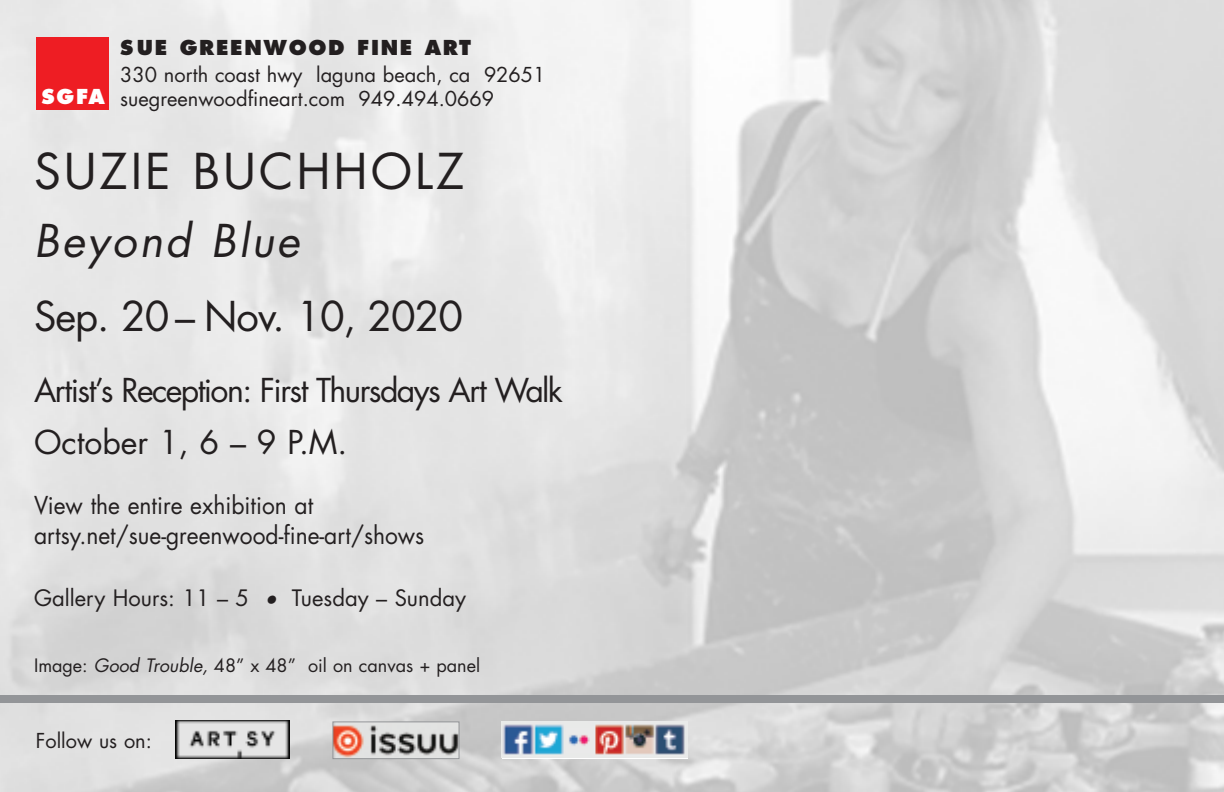
<style>
.page{position:relative;width:1224px;height:792px;background:#fff}
.page>*{position:absolute;margin:0;border:0;box-sizing:border-box;transform-origin:0 0}
.t1{font:48px "Futura";letter-spacing:.06em;color:#231f20}
.t2{font:italic 44px "Futura";letter-spacing:.06em;color:#231f20}
.t3{font:40px "Futura";letter-spacing:-.025em;color:#231f20}
.t4{font:32px/52px "Futura";letter-spacing:-.05em;color:#231f20}
.t5{font:24px/30px "Futura";color:#231f20;scale:.95 1}
.t6{font:22px "Futura";color:#231f20}
.t7{font:20px/24px "Futura";color:#231f20}
.t8{font:800 20px "Futura";letter-spacing:.085em;color:#231f20}
.t9{font:18px "Futura";color:#231f20}
.s1{font-weight:800;color:#fff}
.s2{font-style:italic}
</style>
<div class="page">
<img style="left:0;top:0;width:1224px;height:791px">
<div style="left:36px;top:37px;width:72px;height:72px;background:#ee1d23"></div>
<div style="left:0;top:695px;width:1224px;height:7px;background:#939598"></div>
<img style="left:175px;top:720px;width:115px;height:38px">
<img style="left:334px;top:723px;width:123px;height:33px">
<div style="left:332px;top:721px;width:127px;height:37px;border:1px solid #939598"></div>
<svg style="left:502px;top:720px;width:185px;height:38px"></svg>
<img style="left:502px;top:721px;width:185px;height:36px">
<p class="t8" style="left:120px;top:39px;width:352px">SUE GREENWOOD FINE ART</p>
<p class="t7" style="left:42px;top:64px;width:505px;text-indent:79px">330 north coast hwy laguna beach, ca 92651<br><span class="s1">SGFA</span> suegreenwoodfineart.com 949.494.0669</p>
<h1 class="t1" style="left:34px;top:149px;width:432px">SUZIE BUCHHOLZ</h1>
<h2 class="t2" style="left:34px;top:221px;width:267px">Beyond Blue</h2>
<h3 class="t3" style="left:34px;top:297px;width:431px">Sep. 20 – Nov. 10, 2020</h3>
<h3 class="t4" style="left:34px;top:366px;width:530px">Artist’s Reception: First Thursdays Art Walk<br>October 1, 6 – 9 P.M.</h3>
<p class="t5" style="left:34px;top:491px;width:412px">View the entire exhibition at artsy.net/sue-greenwood-fine-art/shows</p>
<p class="t6" style="left:34px;top:587px;width:434px">Gallery Hours: 11 – 5 <span class="s2">•</span> Tuesday – Sunday</p>
<p class="t9" style="left:34px;top:657px;width:448px">Image: <span class="s2">Good Trouble,</span> 48” x 48” oil on canvas + panel</p>
<p class="t7" style="left:36px;top:729px;width:118px">Follow us on:</p>
</div>
